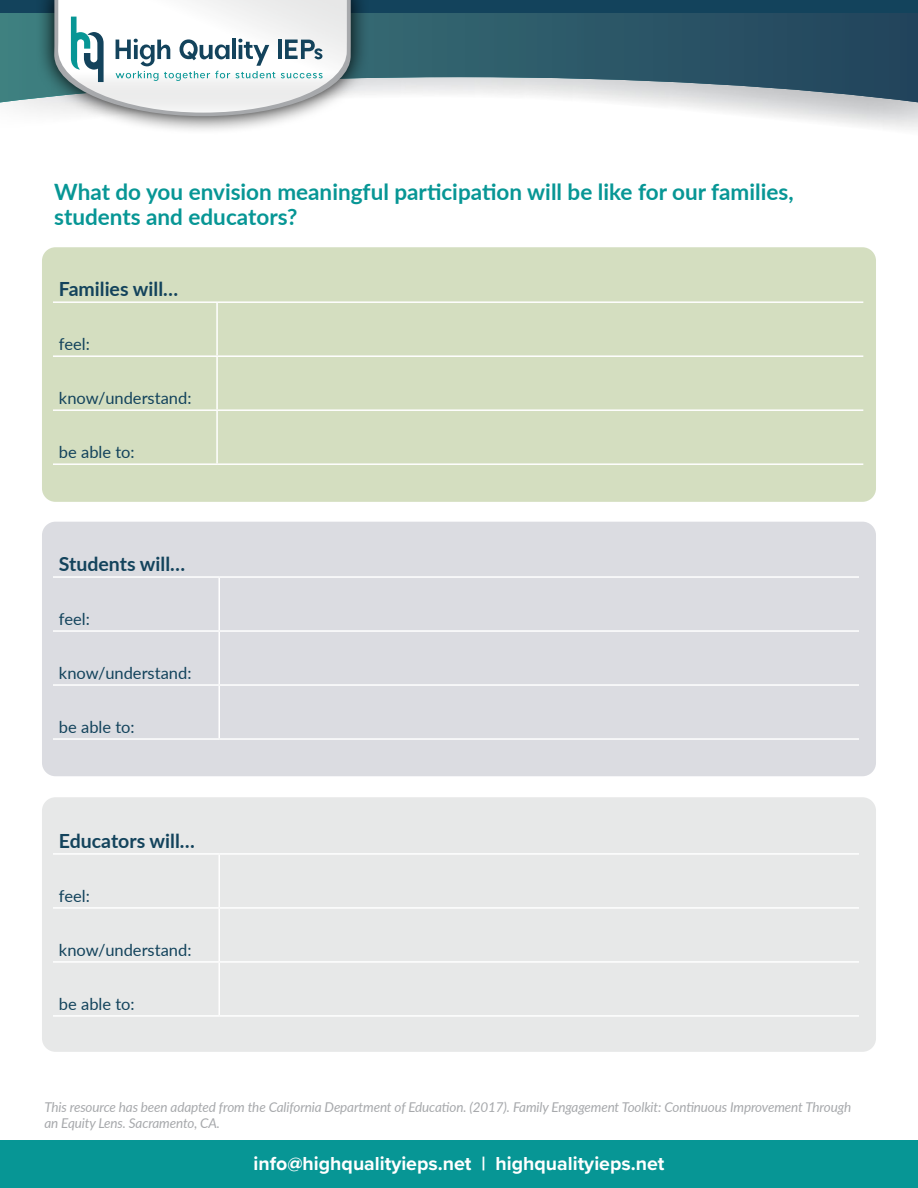
<style>
.page{position:relative;width:918px;height:1188px;background:#fff}
.page>*{position:absolute;margin:0;border:0;box-sizing:border-box;transform-origin:0 0}
.t1{font:700 22.5px/25.5px "Lato";color:#079695}
.t2{font:700 19.5px "Proxima Nova";color:#fff}
.Table_Header_Row_blue{font:700 19.5px "Lato";color:#13435c}
.Header_sub_title_blue{font:16.5px "Lato";color:#13435c}
.t3{font:italic 13.5px/16.2px "Lato";letter-spacing:-.01em;color:#a7a9ac}
</style>
<div class="page">
<svg style="left:0;top:12px;width:918px;height:91px;background:#507380"></svg>
<div style="left:0;top:0;width:918px;height:12px;background:#13435c"></div>
<svg style="left:36px;top:0;width:333px;height:133px"></svg>
<svg style="left:54px;top:0;width:297px;height:116px"></svg>
<div style="left:0;top:1141px;width:918px;height:47px;background:#079695"></div>
<div style="left:42px;top:247px;width:834px;height:255px;background:#d4dec0;border-radius:14px"></div>
<hr style="left:53px;top:301px;width:164px;height:2px;background:#fff">
<hr style="left:217px;top:301px;width:646px;height:2px;background:#fff">
<hr style="left:216px;top:303px;width:2px;height:52px;background:#fff">
<hr style="left:53px;top:355px;width:164px;height:2px;background:#fff">
<hr style="left:217px;top:355px;width:646px;height:2px;background:#fff">
<hr style="left:216px;top:357px;width:2px;height:52px;background:#fff">
<hr style="left:53px;top:409px;width:164px;height:2px;background:#fff">
<hr style="left:217px;top:409px;width:646px;height:2px;background:#fff">
<hr style="left:216px;top:411px;width:2px;height:52px;background:#fff">
<hr style="left:53px;top:463px;width:164px;height:2px;background:#fff">
<hr style="left:217px;top:463px;width:646px;height:2px;background:#fff">
<div style="left:42px;top:522px;width:834px;height:254px;background:#dbdce1;border-radius:14px"></div>
<hr style="left:218px;top:578px;width:2px;height:52px;background:#fff">
<hr style="left:53px;top:630px;width:166px;height:2px;background:#fff">
<hr style="left:219px;top:630px;width:640px;height:2px;background:#fff">
<hr style="left:218px;top:632px;width:2px;height:52px;background:#fff">
<hr style="left:53px;top:684px;width:166px;height:2px;background:#fff">
<hr style="left:219px;top:684px;width:640px;height:2px;background:#fff">
<hr style="left:218px;top:686px;width:2px;height:52px;background:#fff">
<hr style="left:53px;top:738px;width:166px;height:2px;background:#fff">
<hr style="left:219px;top:738px;width:640px;height:2px;background:#fff">
<hr style="left:53px;top:576px;width:166px;height:2px;background:#fff">
<hr style="left:219px;top:576px;width:640px;height:2px;background:#fff">
<div style="left:42px;top:797px;width:834px;height:255px;background:#e7e8e8;border-radius:14px"></div>
<hr style="left:218px;top:855px;width:2px;height:52px;background:#fff">
<hr style="left:53px;top:907px;width:166px;height:2px;background:#fff">
<hr style="left:219px;top:907px;width:640px;height:2px;background:#fff">
<hr style="left:218px;top:909px;width:2px;height:52px;background:#fff">
<hr style="left:53px;top:961px;width:166px;height:2px;background:#fff">
<hr style="left:219px;top:961px;width:640px;height:2px;background:#fff">
<hr style="left:218px;top:963px;width:2px;height:52px;background:#fff">
<hr style="left:53px;top:1015px;width:166px;height:2px;background:#fff">
<hr style="left:219px;top:1015px;width:640px;height:2px;background:#fff">
<hr style="left:53px;top:853px;width:166px;height:2px;background:#fff">
<hr style="left:219px;top:853px;width:640px;height:2px;background:#fff">
<h2 class="t1" style="left:54px;top:178px;width:741px">What do you envision meaningful participation will be like for our families, students and educators?</h2>
<h3 class="Table_Header_Row_blue" style="left:59px;top:275px;width:121px">Families will…</h3>
<p class="Header_sub_title_blue" style="left:59px;top:332px;width:32px">feel:</p>
<p class="Header_sub_title_blue" style="left:59px;top:386px;width:134px">know/understand:</p>
<p class="Header_sub_title_blue" style="left:59px;top:440px;width:77px">be able to:</p>
<h3 class="Table_Header_Row_blue" style="left:59px;top:550px;width:128px">Students will…</h3>
<p class="Header_sub_title_blue" style="left:59px;top:607px;width:32px">feel:</p>
<p class="Header_sub_title_blue" style="left:59px;top:661px;width:134px">know/understand:</p>
<p class="Header_sub_title_blue" style="left:59px;top:715px;width:77px">be able to:</p>
<h3 class="Table_Header_Row_blue" style="left:59px;top:826px;width:137px">Educators will…</h3>
<p class="Header_sub_title_blue" style="left:59px;top:884px;width:32px">feel:</p>
<p class="Header_sub_title_blue" style="left:59px;top:938px;width:134px">know/understand:</p>
<p class="Header_sub_title_blue" style="left:59px;top:992px;width:77px">be able to:</p>
<p class="t3" style="left:44px;top:1098px;width:808px">This resource has been adapted from the California Department of Education. (2017). Family Engagement Toolkit: Continuous Improvement Through an Equity Lens. Sacramento, CA.</p>
<h2 class="t2" style="left:254px;top:1149px;width:412px">info@highqualityieps.net | highqualityieps.net</h2>
</div>
